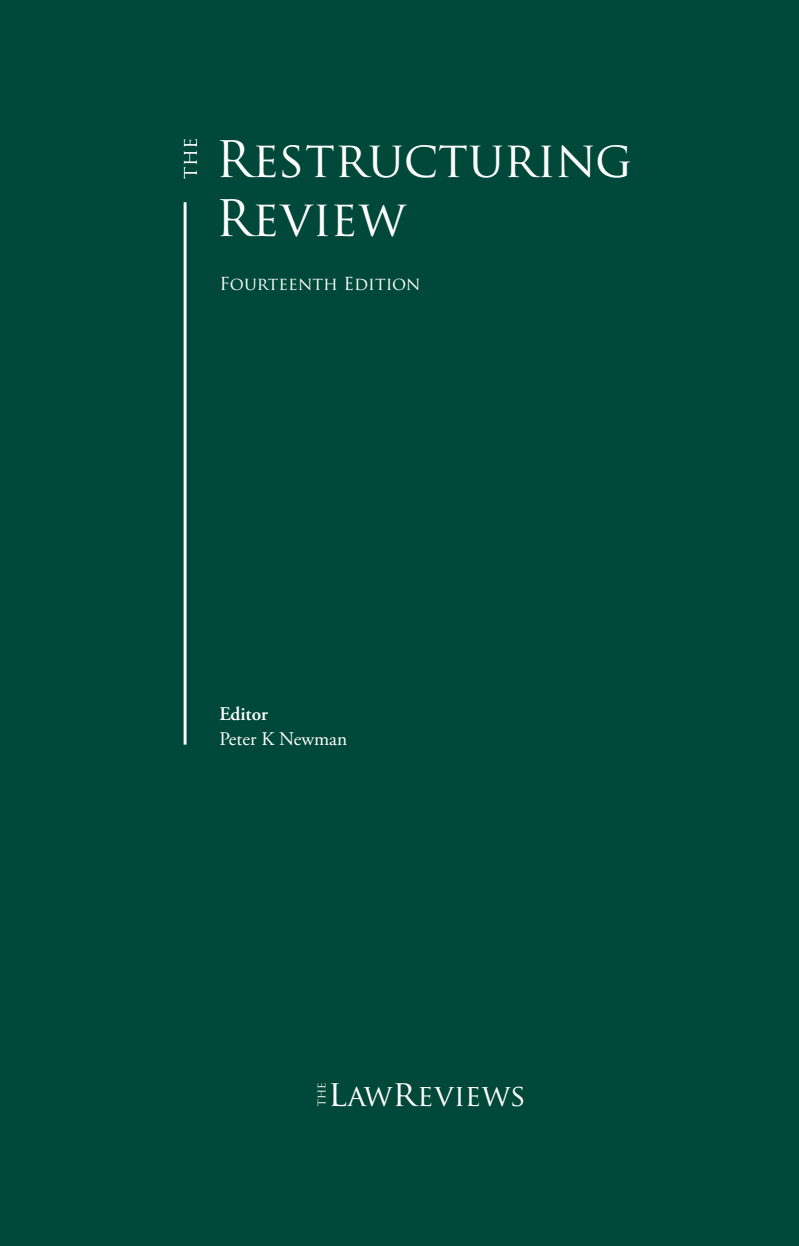
<style>
.page{position:relative;width:799px;height:1246px;background:#fff}
.page>*{position:absolute;margin:0;border:0;box-sizing:border-box;transform-origin:0 0}
.t1{font:49px/58.8px "Trajan Pro";color:#fff}
.t2{font:29.75px "Trajan Pro";color:#fff}
.t3{font:19.25px "Adobe Garamond Pro";color:#fff}
.t4{font:600 19.25px "Adobe Garamond Pro";color:#fff}
.t5{font:17.5px "Trajan Pro";color:#fff}
.s1{font-size:35.7px}
</style>
<div class="page">
<div style="left:0;top:0;width:799px;height:1245px;background:#00483a"></div>
<svg style="left:184px;top:139px;width:13px;height:40px"></svg>
<hr style="left:184px;top:202px;width:2px;height:542px;background:#fff">
<svg style="left:317px;top:1083px;width:8px;height:22px"></svg>
<p class="t1" style="left:215px;top:129px;width:418px">Restructuring<br>Review</p>
<p class="t5" style="left:219px;top:272px;width:202px">Fourteenth Edition</p>
<p class="t4" style="left:219px;top:702px;width:50px">Editor</p>
<p class="t3" style="left:219px;top:726px;width:129px">Peter K Newman</p>
<p class="t2" style="left:328px;top:1076px;width:199px"><span class="s1">l</span>aw<span class="s1">r</span>eviews</p>
</div>
